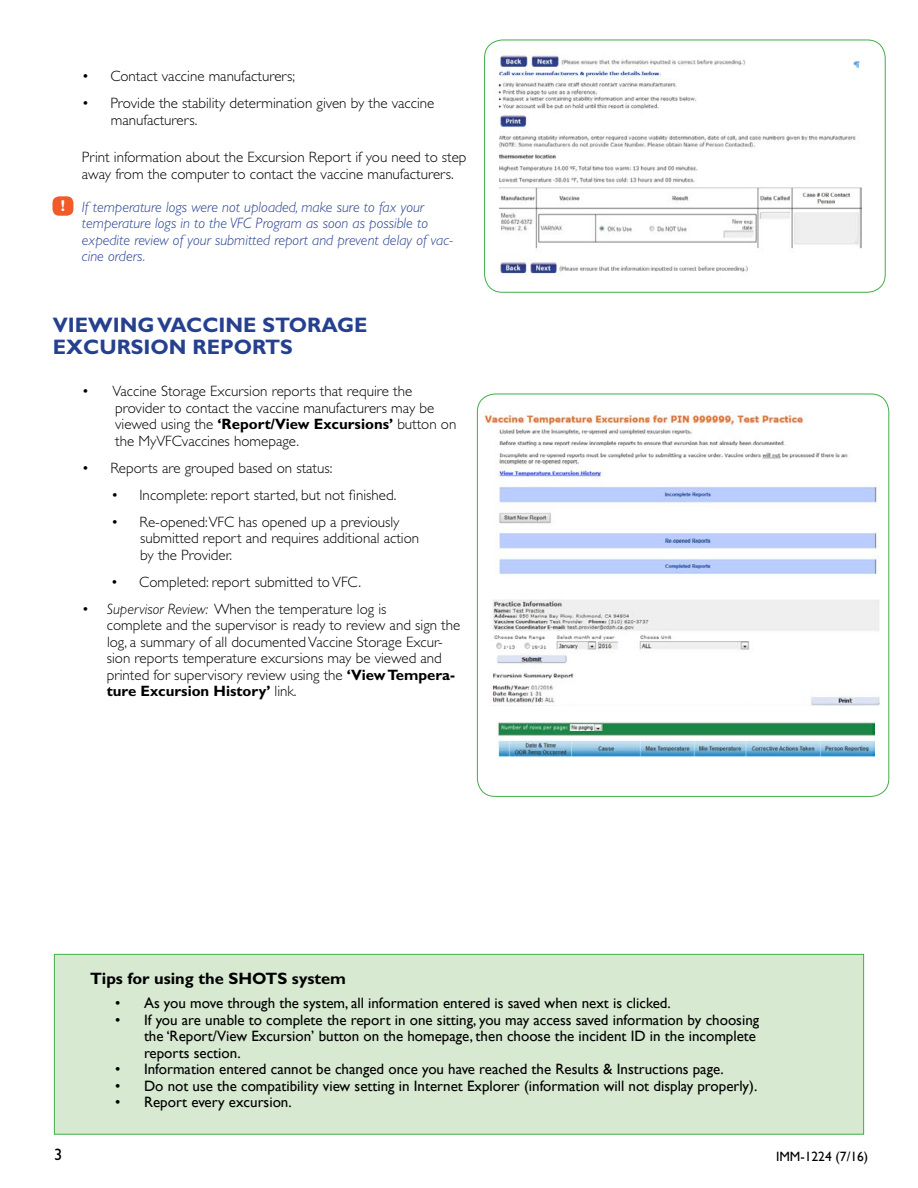
<style>
.page{position:relative;width:918px;height:1188px;background:#fff}
.page>*{position:absolute;margin:0;border:0;box-sizing:border-box;transform-origin:0 0}
.t1{font:700 21px/22.5px "Gill Sans Std";color:#25408f}
.t2{font:700 16.5px "Gill Sans Std";color:#000}
.t3{font:16.5px "Gill Sans Std";color:#000}
.t4{font:700 15.9px "Gill Sans Std";color:#fff}
.t5{font:300 15px/16.5px "Gill Sans Std";color:#000}
.t6{font:15px/16.5px "Gill Sans";color:#000}
.t7{font:italic 300 15px/16.5px "Gill Sans Std";color:#25408f}
.t8{font:13.5px "Gill Sans";color:#000}
.s1{font-weight:700}
.s2{font-style:italic}
</style>
<div class="page">
<div style="left:52px;top:196px;width:21px;height:20px;background:#f15a29;border-radius:7px"></div>
<img style="left:483px;top:412px;width:397px;height:162px">
<img style="left:497px;top:721px;width:377px;height:36px">
<img style="left:491px;top:599px;width:389px;height:106px">
<div style="left:54px;top:954px;width:810px;height:181px;background:#d8e9d2;border:1px solid #41ad49"></div>
<img style="left:498px;top:54px;width:363px;height:221px">
<div style="left:484px;top:40px;width:402px;height:253px;border:1px solid #41ad49;border-radius:18px"></div>
<p class="t4" style="left:61px;top:196px;width:6px">!</p>
<p class="t5" style="left:82px;top:68px;width:215px">• Contact vaccine manufacturers;</p>
<p class="t5" style="left:111px;top:95px;width:325px;text-indent:-29px">• Provide the stability determination given by the vaccine manufacturers.</p>
<p class="t5" style="left:82px;top:149px;width:386px">Print information about the Excursion Report if you need to step away from the computer to contact the vaccine manufacturers.</p>
<p class="t7" style="left:82px;top:199px;width:373px">If temperature logs were not uploaded, make sure to fax your temperature logs in to the VFC Program as soon as possible to expedite review of your submitted report and prevent delay of vac&shy;cine orders.</p>
<h1 class="t1" style="left:53px;top:313px;width:316px">Viewing Vaccine Storag e<br>Excursion Reports</h1>
<p class="t5" style="left:115px;top:383px;width:343px;text-indent:-33px">• Vaccine Storage Excursion reports that require the provider to contact the vaccine manufacturers may be viewed using the <span class="s1">‘Report/View Excursions’</span> button on the MyVFCvaccines homepage.</p>
<p class="t5" style="left:82px;top:460px;width:252px">• Reports are grouped based on status:</p>
<p class="t5" style="left:111px;top:487px;width:287px">• Incomplete: report started, but not finished.</p>
<p class="t5" style="left:140px;top:514px;width:281px;text-indent:-29px">• Re-opened:VFC has opened up a previously submitted report and requires additional action by the Provider.</p>
<p class="t5" style="left:111px;top:574px;width:252px">• Completed: report submitted to VFC.</p>
<p class="t5" style="left:107px;top:601px;width:355px;text-indent:-25px">• <span class="s2">Supervisor Review:</span> When the temperature log is<br>complete and the supervisor is ready to review and sign the log, a summary of all documented Vaccine Storage Excur&shy;sion reports temperature excursions may be viewed and printed for supervisory review using the <span class="s1">‘View Tempera&shy;ture Excursion History’</span> link.</p>
<p class="t3" style="left:54px;top:1145px;width:10px">3</p>
<p class="t2" style="left:90px;top:969px;width:151px">Tips for using the SHOTS</p>
<p class="t2" style="left:292px;top:969px;width:56px">system</p>
<p class="t6" style="left:115px;top:995px;width:557px">• As you move through the system, all information entered is saved when next is clicked.</p>
<p class="t6" style="left:144px;top:1011px;width:617px;text-indent:-29px">• If you are unable to complete the report in one sitting, you may access saved information by choosing the ‘Report/View Excursion’ button on the homepage, then choose the incident ID in the incomplete reports section.</p>
<p class="t6" style="left:115px;top:1061px;width:610px">• Information entered cannot be changed once you have reached the Results &amp; Instructions page.</p>
<p class="t6" style="left:115px;top:1077px;width:644px">• Do not use the compatibility view setting in Internet Explorer (information will not display properly).</p>
<p class="t6" style="left:115px;top:1094px;width:178px">• Report every excursion.</p>
<p class="t8" style="left:776px;top:1149px;width:94px">IMM-1224 (7/16)</p>
</div>
